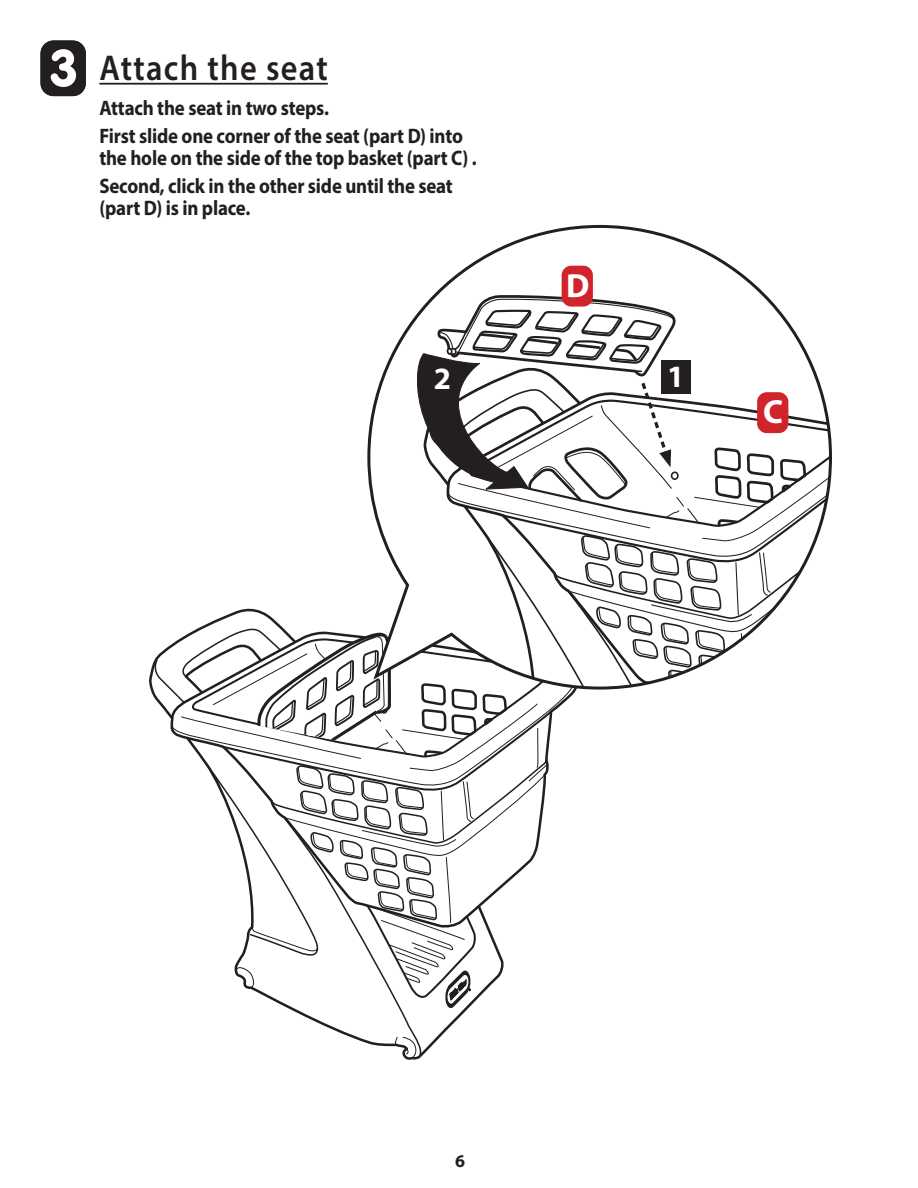
<style>
.page{position:relative;width:918px;height:1188px;background:#fff}
.page>*{position:absolute;margin:0;border:0;box-sizing:border-box;transform-origin:0 0}
.t1{font:600 36px "Myriad Pro";letter-spacing:.04em;color:#231f20;scale:.9 1}
.t2{font:700 33.6px "Myriad Pro";color:#fff}
.t3{font:700 31.2px "Myriad Pro";color:#fff}
.t4{font:700 21px/27.9px "Myriad Pro";letter-spacing:-.01em;color:#231f20;scale:.9 1}
.t5{font:700 18px "Myriad Pro";color:#231f20}
.s1{font-family:"VAG Rundschrift D";font-weight:400;font-size:54px;color:#fff}
</style>
<div class="page">
<svg style="left:153px;top:659px;width:271px;height:400px"></svg>
<svg style="left:394px;top:1036px;width:25px;height:23px"></svg>
<svg style="left:433px;top:224px;width:399px;height:254px"></svg>
<div style="left:40px;top:40px;width:46px;height:56px;background:#231f20;border-radius:13px"></div>
<hr style="left:99px;top:83px;width:229px;height:2px;background:#231f20">
<svg style="left:168px;top:295px;width:663px;height:716px"></svg>
<div style="left:661px;top:361px;width:29px;height:33px;background:#231f20"></div>
<div style="left:427px;top:362px;width:30px;height:34px;background:#231f20"></div>
<div style="left:562px;top:266px;width:31px;height:41px;background:#d1232a;border-radius:10px"></div>
<div style="left:757px;top:392px;width:31px;height:41px;background:#d1232a;border-radius:10px"></div>
<h1 class="t1" style="left:49px;top:45px;width:312px"><span class="s1">34</span> Attach the seat</h1>
<p class="t4" style="left:99px;top:93px;width:406px">Attach the seat in two steps.<br>First slide one corner of the seat (part D) into</p>
<p class="t4" style="left:99px;top:143px;width:421px">the hole on the side of the top basket (part C) .<br>Second, click in the other side until the seat</p>
<p class="t4" style="left:99px;top:194px;width:169px">(part D) is in place.</p>
<h2 class="t2" style="left:566px;top:264px;width:25px">D</h2>
<h3 class="t3" style="left:434px;top:358px;width:19px">2</h3>
<h3 class="t3" style="left:667px;top:357px;width:19px">1</h3>
<h2 class="t2" style="left:763px;top:390px;width:21px">C</h2>
<p class="t5" style="left:455px;top:1149px;width:11px">6</p>
</div>
